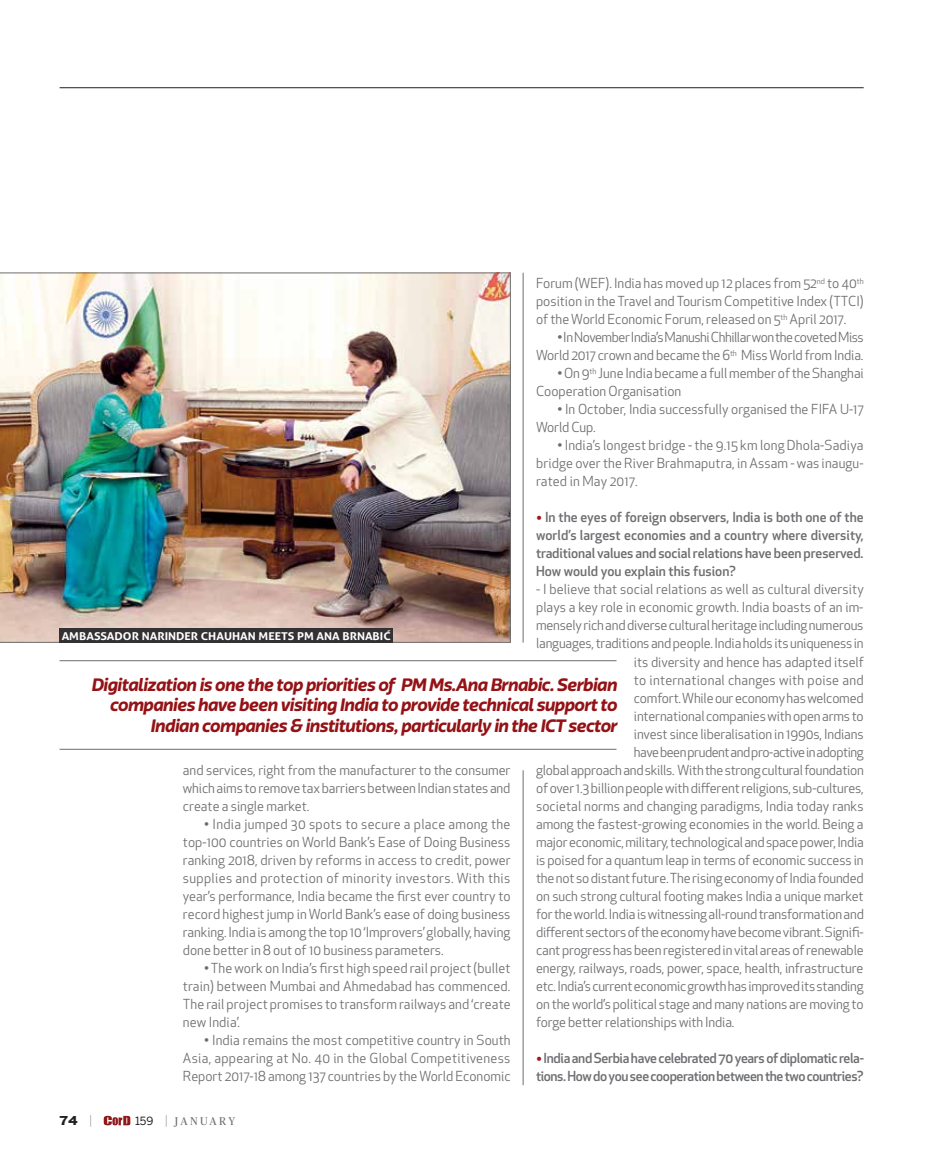
<style>
.page{position:relative;width:936px;height:1149px;background:#fff}
.page>*{position:absolute;margin:0;border:0;box-sizing:border-box;transform-origin:0 0}
.t1{font:italic 700 17.7px/20.9px "Riona Sans";letter-spacing:-.03em;color:#941215;text-align:right}
.t2{font:13.5px/18px "Apex New";letter-spacing:-.01em;color:#6d6e71;text-align:justify}
.t3{font:500 13.5px/18px "Apex New";letter-spacing:-.025em;color:#6d6e71;text-align:justify}
.t4{font:13.5px/18px "Apex New";letter-spacing:-.03em;color:#6d6e71;text-align:right}
.t5{font:13.5px "Apex New";letter-spacing:.015em;color:#6d6e71}
.t6{font:700 12px "Bau LF";color:#231f20}
.t7{font:11.25px "Publico";letter-spacing:.205em;color:#6d6e71}
.t8{font:700 10.8px "Aller";color:#fff;scale:1.11 1}
.s1{font-family:"PT Sans Pro";font-weight:700;color:#9e1a1d}
.s2{font-family:"Publico";font-weight:300;font-size:13.5px;color:#6d6e71}
.s3{font-family:"Benton Sans";color:#231f20}
.s4{font-weight:300;font-size:13.5px}
</style>
<div class="page">
<hr style="left:60px;top:87px;width:803px;height:1px;background:#231f20">
<img style="left:104px;top:1115px;width:26px;height:9px">
<hr style="left:60px;top:660px;width:556px;height:1px;background:#6d6e71">
<hr style="left:60px;top:748px;width:556px;height:1px;background:#6d6e71">
<hr style="left:523px;top:770px;width:1px;height:314px;background:#6d6e71">
<hr style="left:523px;top:273px;width:1px;height:369px;background:#6d6e71">
<img style="left:0;top:272px;width:510px;height:370px">
<div style="left:60px;top:627px;width:333px;height:15px;background:#333132"></div>
<p class="t2" style="left:536px;top:274px;width:329px">Forum (WEF). India has moved up 12 places from 52<sup>nd</sup> to 40<sup>th </sup>position in the Travel and Tourism Competitive Index (TTCI) of the World Economic Forum, released on 5<sup>th</sup> April 2017.</p>
<p class="t4" style="left:536px;top:328px;width:329px">• In November India’s Manushi Chhillar won the coveted Miss<br>World 2017 crown and became the 6<sup>th</sup> Miss World from India.</p>
<p class="t2" style="left:536px;top:364px;width:329px;text-indent:21px">• On 9<sup>th</sup> June India became a full member of the Shanghai<br>Cooperation Organisation</p>
<p class="t2" style="left:536px;top:400px;width:329px;text-indent:21px">• In October, India successfully organised the FIFA U-17<br>World Cup.</p>
<p class="t2" style="left:536px;top:436px;width:329px;text-indent:21px">• India’s longest bridge - the 9.15 km long Dhola-Sadiya bridge over the River Brahmaputra, in Assam - was inaugu&shy;rated in May 2017.</p>
<p class="t3" style="left:536px;top:508px;width:329px"><span class="s1">•</span> In the eyes of foreign observers, India is both one of the world’s largest economies and a country where diversity, traditional values and social relations have been preserved.<br>How would you explain this fusion?</p>
<p class="t2" style="left:536px;top:580px;width:329px">- I believe that social relations as well as cultural diversity</p>
<p class="t2" style="left:536px;top:598px;width:329px">plays a key role in economic growth. India boasts of an im-</p>
<p class="t2" style="left:536px;top:616px;width:329px">mensely rich and diverse cultural heritage including numerous</p>
<p class="t2" style="left:536px;top:634px;width:329px">languages, traditions and people. India holds its uniqueness in</p>
<p class="t2" style="left:634px;top:652px;width:231px">its diversity and hence has adapted itself</p>
<p class="t5" style="left:634px;top:671px;width:231px">to international changes with poise and</p>
<p class="t2" style="left:634px;top:688px;width:231px">comfort. While our economy has welcomed</p>
<p class="t2" style="left:634px;top:706px;width:231px">international companies with open arms to</p>
<p class="t2" style="left:634px;top:724px;width:231px">invest since liberalisation in 1990s, Indians</p>
<p class="t4" style="left:634px;top:742px;width:231px">have been prudent and pro-active in adopting</p>
<p class="t2" style="left:536px;top:760px;width:329px">global approach and skills. With the strong cultural foundation</p>
<p class="t2" style="left:536px;top:778px;width:329px">of over 1.3 billion people with different religions, sub-cultures,</p>
<p class="t2" style="left:536px;top:796px;width:329px">societal norms and changing paradigms, India today ranks</p>
<p class="t2" style="left:536px;top:814px;width:329px">among the fastest-growing economies in the world. Being a</p>
<p class="t2" style="left:536px;top:832px;width:329px">major economic, military, technological and space power, India</p>
<p class="t2" style="left:536px;top:850px;width:329px">is poised for a quantum leap in terms of economic success in</p>
<p class="t2" style="left:536px;top:868px;width:329px">the not so distant future. The rising economy of India founded</p>
<p class="t2" style="left:536px;top:886px;width:329px">on such strong cultural footing makes India a unique market</p>
<p class="t2" style="left:536px;top:904px;width:329px">for the world. India is witnessing all-round transformation and</p>
<p class="t2" style="left:536px;top:922px;width:329px">different sectors of the economy have become vibrant. Signifi-</p>
<p class="t2" style="left:536px;top:940px;width:329px">cant progress has been registered in vital areas of renewable</p>
<p class="t2" style="left:536px;top:958px;width:329px">energy, railways, roads, power, space, health, infrastructure</p>
<p class="t2" style="left:536px;top:976px;width:329px">etc. India’s current economic growth has improved its standing</p>
<p class="t2" style="left:536px;top:994px;width:329px">on the world’s political stage and many nations are moving to</p>
<p class="t2" style="left:536px;top:1012px;width:200px">forge better relationships with India.</p>
<p class="t3" style="left:536px;top:1048px;width:329px"><span class="s1">•</span>India and Serbia have celebrated 70 years of diplomatic rela&shy;tions. How do you see cooperation between the two countries?</p>
<p class="t8" style="left:62px;top:629px;width:298px">AMBASSADOR NARINDER CHAUHAN MEETS PM ANA BRNABIĆ</p>
<h1 class="t1" style="left:91px;top:674px;width:527px">Digitalization is one the top priorities of PM Ms.Ana Brnabic. Serbian companies have been visiting India to provide technical support to<br>Indian companies &amp; institutions, particularly in the ICT sector</h1>
<p class="t2" style="left:183px;top:760px;width:329px">and services, right from the manufacturer to the consumer which aims to remove tax barriers between Indian states and create a single market.</p>
<p class="t2" style="left:183px;top:814px;width:329px;text-indent:21px">• India jumped 30 spots to secure a place among the top-100 countries on World Bank’s Ease of Doing Business ranking 2018, driven by reforms in access to credit, power supplies and protection of minority investors. With this year’s performance, India became the first ever country to record highest jump in World Bank’s ease of doing business ranking. India is among the top 10 ‘Improvers’ globally, having done better in 8 out of 10 business parameters.</p>
<p class="t2" style="left:183px;top:958px;width:329px;text-indent:21px">• The work on India’s first high speed rail project (bullet train) between Mumbai and Ahmedabad has commenced.<br>The rail project promises to transform railways and ‘create new India’.</p>
<p class="t2" style="left:183px;top:1030px;width:329px;text-indent:21px">• India remains the most competitive country in South Asia, appearing at No. 40 in the Global Competitiveness Report 2017-18 among 137 countries by the World Economic</p>
<p class="t6" style="left:60px;top:1112px;width:34px">74 <span class="s2">|</span></p>
<p class="t7" style="left:135px;top:1114px;width:102px"><span class="s3">159</span> <span class="s4">|</span> JANUARY</p>
</div>
